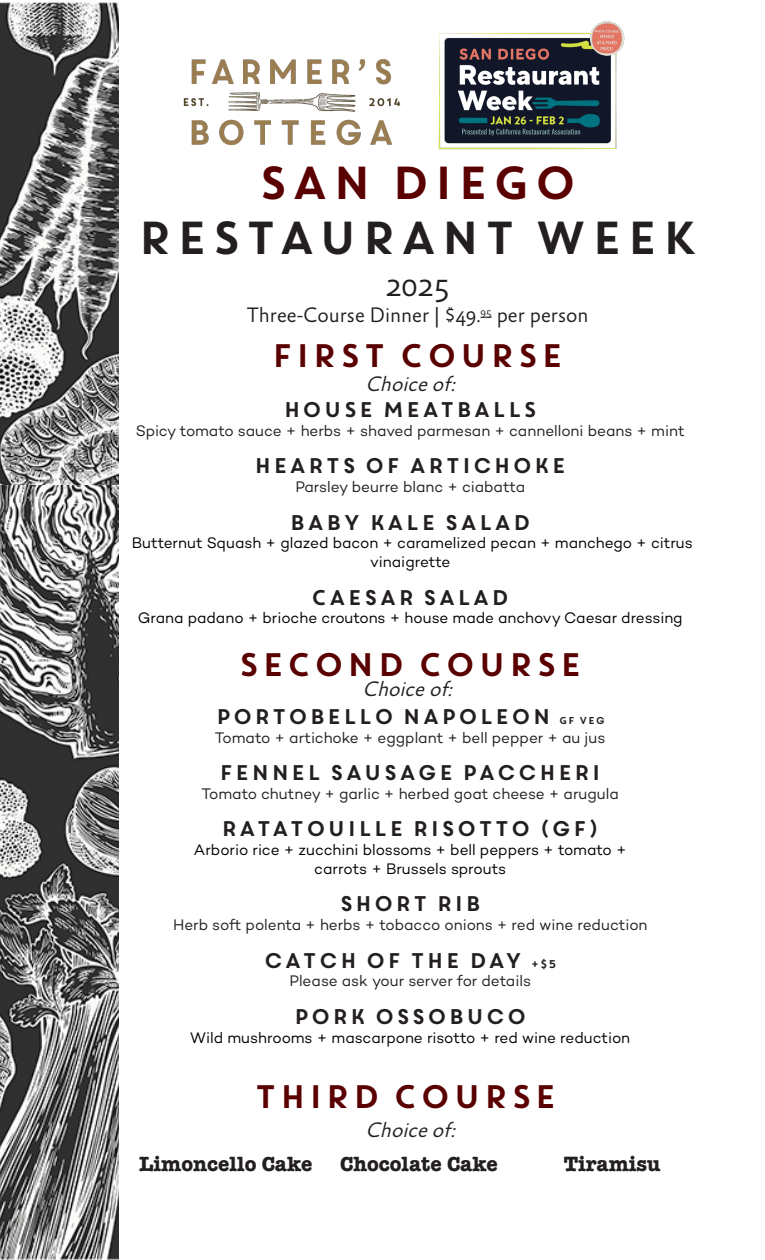
<style>
.page{position:relative;width:765px;height:1260px;background:#fff}
.page>*{position:absolute;margin:0;border:0;box-sizing:border-box;transform-origin:0 0}
.t1{font:46.25px "Core Circus";color:#231f20}
.t2{font:46.25px "Core Circus";color:#5a0000}
.t3{font:32.62px "Core Circus";color:#5a0000}
.t4{font:300 32.5px "Absara Sans";color:#231f20}
.t5{font:21.25px "Core Circus";color:#231f20}
.t6{font:700 21.25px "American Typewriter";color:#231f20}
.t7{font:300 21.25px "Absara Sans";color:#231f20}
.t8{font:italic 300 21.25px "Absara Sans";color:#231f20}
.t9{font:15.62px "Campton";color:#231f20}
.t10{font:15.62px/18.8px "Campton";color:#000;text-align:center}
.s1{font-size:10px}
.s2{font-size:11.25px}
</style>
<div class="page">
<img style="left:183px;top:59px;width:218px;height:87px">
<img style="left:0;top:2px;width:119px;height:483px">
<img style="left:0;top:485px;width:119px;height:775px">
<img style="left:438px;top:21px;width:187px;height:129px">
<p class="t2" style="left:256px;top:151px;width:324px">SAN DIEGO</p>
<p class="t1" style="left:136px;top:207px;width:565px">RESTAURANT WEEK</p>
<p class="t4" style="left:385px;top:269px;width:66px">2025</p>
<p class="t7" style="left:247px;top:304px;width:343px">Three-Course Dinner | $49.<sup>95</sup> per person</p>
<p class="t3" style="left:271px;top:334px;width:296px">FIRST COURSE</p>
<p class="t5" style="left:283px;top:395px;width:257px">HOUSE MEATBALLS</p>
<p class="t9" style="left:136px;top:421px;width:550px">Spicy tomato sauce + herbs + shaved parmesan + cannelloni beans + mint</p>
<p class="t5" style="left:253px;top:451px;width:315px">HEARTS OF ARTICHOKE</p>
<p class="t9" style="left:295px;top:477px;width:231px">Parsley beurre blanc + ciabatta</p>
<p class="t5" style="left:289px;top:508px;width:244px">BABY KALE SALAD</p>
<p class="t10" style="left:132px;top:533px;width:563px">Butternut Squash + glazed bacon + caramelized pecan + manchego + citrus vinaigrette</p>
<p class="t5" style="left:311px;top:583px;width:201px">CAESAR SALAD</p>
<p class="t10" style="left:138px;top:608px;width:546px">Grana padano + brioche croutons + house made anchovy Caesar dressing</p>
<p class="t3" style="left:237px;top:643px;width:348px">SECOND COURSE</p>
<p class="t5" style="left:215px;top:702px;width:392px">PORTOBELLO NAPOLEON <span class="s1">GF VEG</span></p>
<p class="t9" style="left:215px;top:727px;width:392px">Tomato + artichoke + eggplant + bell pepper + au jus</p>
<p class="t5" style="left:219px;top:758px;width:385px">FENNEL SAUSAGE PACCHERI</p>
<p class="t9" style="left:202px;top:784px;width:419px">Tomato chutney + garlic + herbed goat cheese + arugula</p>
<p class="t5" style="left:220px;top:814px;width:381px">RATATOUILLE RISOTTO (GF)</p>
<p class="t10" style="left:194px;top:840px;width:434px">Arborio rice + zucchini blossoms + bell peppers + tomato +</p>
<p class="t10" style="left:314px;top:859px;width:193px">carrots + Brussels sprouts</p>
<p class="t5" style="left:339px;top:889px;width:145px">SHORT RIB</p>
<p class="t9" style="left:173px;top:915px;width:476px">Herb soft polenta + herbs + tobacco onions + red wine reduction</p>
<p class="t5" style="left:263px;top:946px;width:295px">CATCH OF THE DAY <span class="s2">+$5</span></p>
<p class="t9" style="left:289px;top:971px;width:243px">Please ask your server for details</p>
<p class="t5" style="left:293px;top:1002px;width:236px">PORK OSSOBUCO</p>
<p class="t10" style="left:190px;top:1028px;width:441px">Wild mushrooms + mascarpone risotto + red wine reduction</p>
<p class="t3" style="left:253px;top:1075px;width:306px">THIRD COURSE</p>
<p class="t8" style="left:366px;top:373px;width:96px">Choiceof:</p>
<p class="t8" style="left:363px;top:678px;width:96px">Choiceof:</p>
<p class="t8" style="left:366px;top:1118px;width:96px">Choiceof:</p>
<p class="t6" style="left:139px;top:1151px;width:175px">Limoncello Cake</p>
<p class="t6" style="left:340px;top:1151px;width:159px">Chocolate Cake</p>
<p class="t6" style="left:564px;top:1151px;width:98px">Tiramisu</p>
</div>
